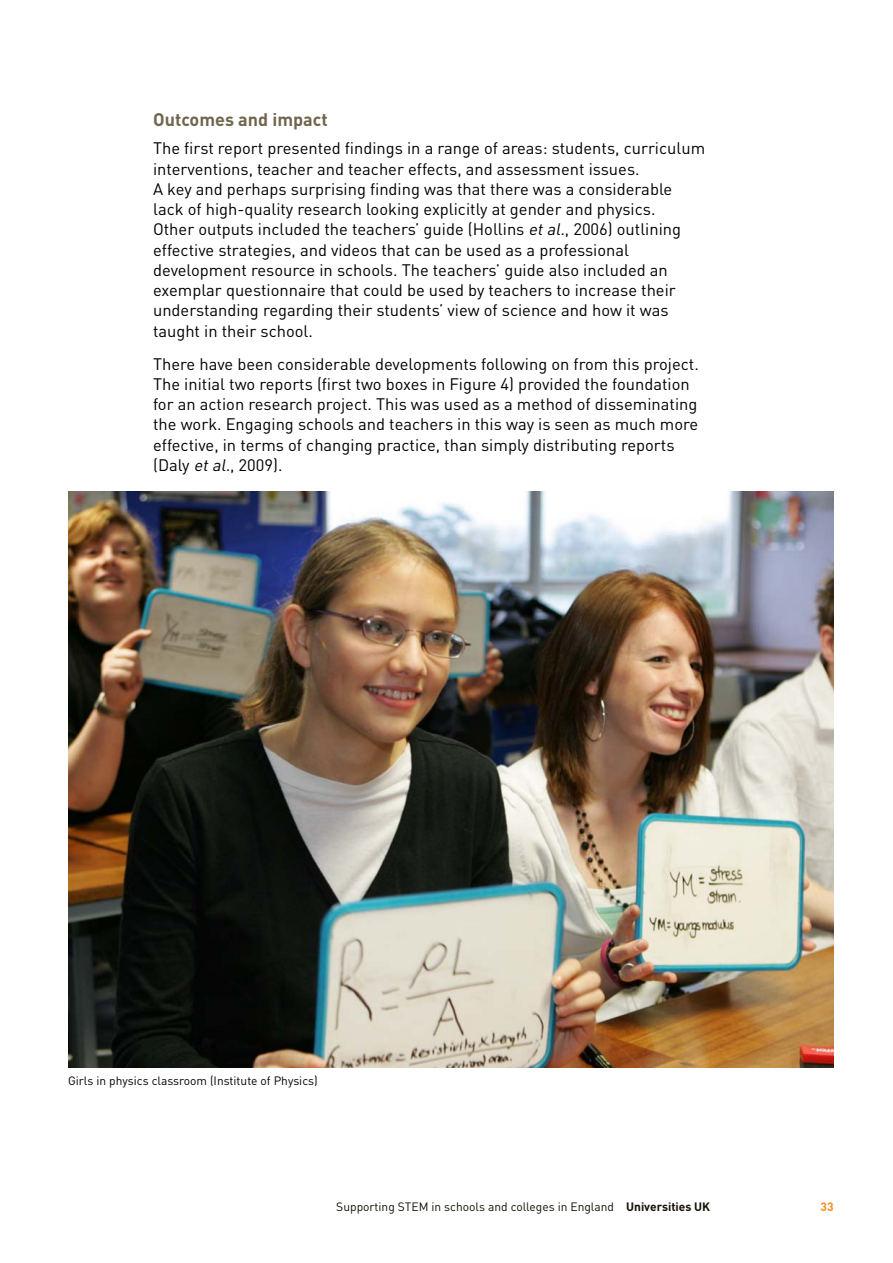
<style>
.page{position:relative;width:893px;height:1263px;background:#fff}
.page>*{position:absolute;margin:0;border:0;box-sizing:border-box;transform-origin:0 0}
.t1{font:700 18px "DIN";color:#70664e}
.t2{font:16.5px/20.2px "DIN";color:#000}
.t3{font:12px "DIN";color:#141006}
.t4{font:12px "DIN";color:#000}
.t5{font:700 12px "DIN";color:#f78e1e}
.s1{font-style:italic}
.s2{font-weight:700}
</style>
<div class="page">
<img style="left:68px;top:491px;width:765px;height:576px">
<p class="t1" style="left:153px;top:113px;width:176px">Outcomes and impact</p>
<p class="t2" style="left:153px;top:140px;width:553px">The first report presented findings in a range of areas: students, curriculum interventions, teacher and teacher effects, and assessment issues.<br>A key and perhaps surprising finding was that there was a considerable lack of high-quality research looking explicitly at gender and physics.<br>Other outputs included the teachers’ guide (Hollins <span class="s1">et al.</span>, 2006) outlining effective strategies, and videos that can be used as a professional development resource in schools. The teachers’ guide also included an exemplar questionnaire that could be used by teachers to increase their understanding regarding their students’ view of science and how it was taught in their school.</p>
<p class="t2" style="left:153px;top:355px;width:547px">There have been considerable developments following on from this project.<br>The initial two reports (first two boxes in Figure 4) provided the foundation for an action research project. This was used as a method of disseminating the work. Engaging schools and teachers in this way is seen as much more effective, in terms of changing practice, than simply distributing reports (Daly <span class="s1">et al.</span>, 2009).</p>
<p class="t4" style="left:68px;top:1076px;width:251px">Girls in physics classroom (Institute of Physics)</p>
<p class="t3" style="left:336px;top:1203px;width:375px">Supporting STEM in schools and colleges in England <span class="s2">Universities UK</span></p>
<p class="t5" style="left:820px;top:1203px;width:15px">33</p>
</div>
